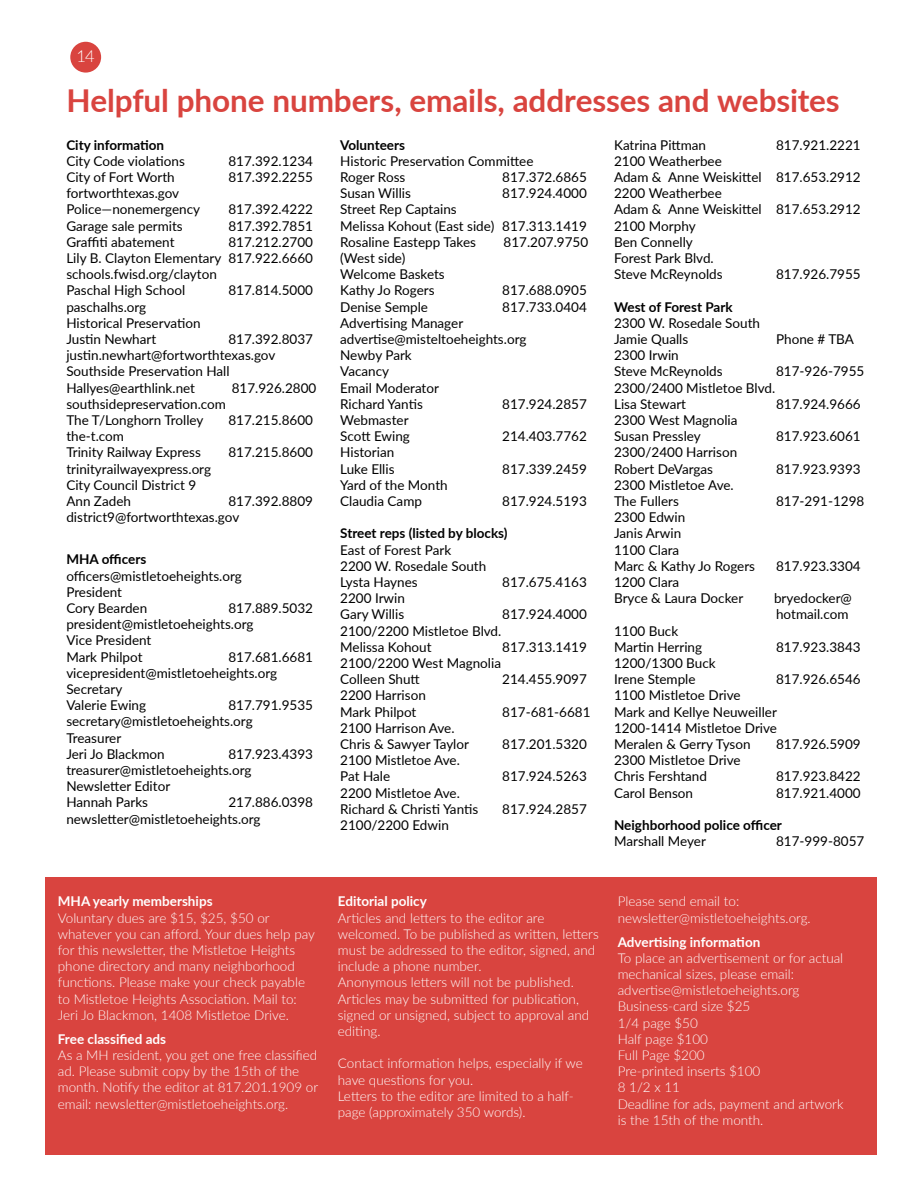
<style>
.page{position:relative;width:918px;height:1188px;background:#fff}
.page>*{position:absolute;margin:0;border:0;box-sizing:border-box;transform-origin:0 0}
.t1{font:700 31.5px "Lato";letter-spacing:-.005em;color:#d9443f}
.t2{font:300 16.5px "Lato";color:#fff}
.t3{font:13.5px/16.2px "Lato";color:#000}
.t4{font:300 13.5px/16.2px "Lato";color:#fff}
.t5{font:700 13.5px "Lato";color:#000}
.t6{font:700 13.5px "Lato";color:#fff}
</style>
<div class="page">
<div style="left:70px;top:42px;width:31px;height:31px;background:#d9443f;border-radius:50%"></div>
<div style="left:45px;top:878px;width:832px;height:277px;background:#d9443f"></div>
<p class="t2" style="left:77px;top:45px;width:20px">14</p>
<h1 class="t1" style="left:66px;top:77px;width:775px">Helpful phone numbers, emails, addresses and websites</h1>
<p class="t5" style="left:66px;top:135px;width:99px">City information</p>
<p class="t3" style="left:66px;top:152px;width:120px">City Code violations</p>
<p class="t3" style="left:228px;top:152px;width:86px">817.392.1234</p>
<p class="t3" style="left:66px;top:168px;width:110px">City of Fort Worth</p>
<p class="t3" style="left:228px;top:168px;width:86px">817.392.2255</p>
<p class="t3" style="left:66px;top:185px;width:135px">fortworthtexas.gov<br>Police—nonemergency</p>
<p class="t5" style="left:340px;top:135px;width:66px">Volunteers</p>
<p class="t3" style="left:340px;top:152px;width:195px">Historic Preservation Committee<br>Roger Ross</p>
<p class="t3" style="left:614px;top:136px;width:94px">Katrina Pittman</p>
<p class="t3" style="left:776px;top:136px;width:86px">817.921.2221</p>
<p class="t3" style="left:614px;top:152px;width:248px">2100 Weatherbee<br>Adam &amp; Anne Weiskittel 817.653.2912<br>2200 Weatherbee<br>Adam &amp; Anne Weiskittel 817.653.2912<br>2100 Morphy<br>Ben Connelly<br>Forest Park Blvd.<br>Steve McReynolds</p>
<p class="t3" style="left:502px;top:168px;width:86px">817.372.6865</p>
<p class="t3" style="left:340px;top:185px;width:72px">Susan Willis</p>
<p class="t3" style="left:502px;top:185px;width:86px">817.924.4000</p>
<p class="t3" style="left:340px;top:201px;width:248px">Street Rep Captains<br>Melissa Kohout (East side) 817.313.1419<br>Rosaline Eastepp Takes</p>
<p class="t3" style="left:228px;top:201px;width:86px">817.392.4222</p>
<p class="t3" style="left:66px;top:217px;width:118px">Garage sale permits</p>
<p class="t3" style="left:228px;top:217px;width:86px">817.392.7851</p>
<p class="t3" style="left:66px;top:233px;width:110px">Graffiti abatement</p>
<p class="t3" style="left:66px;top:233px;width:248px;text-indent:162px">817.212.2700<br>Lily B. Clayton Elementary 817.922.6660 schools.fwisd.org/clayton<br>Paschal High School</p>
<p class="t3" style="left:504px;top:233px;width:86px">817.207.9750</p>
<p class="t3" style="left:340px;top:249px;width:106px">(West side)<br>Welcome Baskets<br>Kathy Jo Rogers</p>
<p class="t3" style="left:776px;top:266px;width:86px">817.926.7955</p>
<p class="t3" style="left:228px;top:282px;width:86px">817.814.5000</p>
<p class="t3" style="left:502px;top:282px;width:86px">817.688.0905</p>
<p class="t3" style="left:66px;top:298px;width:136px">paschalhs.org<br>Historical Preservation<br>Justin Newhart</p>
<p class="t3" style="left:66px;top:330px;width:248px;text-indent:162px">817.392.8037 justin.newhart@fortworthtexas.gov<br>Southside Preservation Hall<br>Hallyes@earthlink.net</p>
<p class="t3" style="left:232px;top:379px;width:86px">817.926.2800</p>
<p class="t3" style="left:66px;top:395px;width:161px">southsidepreservation.com<br>The T/Longhorn Trolley</p>
<p class="t3" style="left:228px;top:411px;width:86px">817.215.8600</p>
<p class="t3" style="left:66px;top:428px;width:136px">the-t.com<br>Trinity Railway Express</p>
<p class="t3" style="left:228px;top:444px;width:86px">817.215.8600</p>
<p class="t3" style="left:66px;top:460px;width:146px">trinityrailwayexpress.org<br>City Council District 9<br>Ann Zadeh</p>
<p class="t3" style="left:66px;top:492px;width:248px;text-indent:162px">817.392.8809 district9@fortworthtexas.gov</p>
<p class="t5" style="left:66px;top:550px;width:81px">MHA officers</p>
<p class="t3" style="left:66px;top:567px;width:177px">officers@mistletoeheights.org<br>President<br>Cory Bearden</p>
<p class="t3" style="left:66px;top:599px;width:248px;text-indent:162px">817.889.5032 president@mistletoeheights.org<br>Vice President<br>Mark Philpot</p>
<p class="t3" style="left:66px;top:648px;width:248px;text-indent:162px">817.681.6681 vicepresident@mistletoeheights.org<br>Secretary<br>Valerie Ewing</p>
<p class="t3" style="left:66px;top:697px;width:248px;text-indent:162px">817.791.9535 secretary@mistletoeheights.org<br>Treasurer<br>Jeri Jo Blackmon</p>
<p class="t3" style="left:66px;top:745px;width:248px;text-indent:162px">817.923.4393 treasurer@mistletoeheights.org<br>Newsletter Editor<br>Hannah Parks</p>
<p class="t3" style="left:66px;top:794px;width:248px;text-indent:162px">217.886.0398 newsletter@mistletoeheights.org</p>
<p class="t6" style="left:58px;top:892px;width:156px">MHA yearly memberships</p>
<p class="t4" style="left:58px;top:909px;width:259px">Voluntary dues are $15, $25, $50 or whatever you can afford. Your dues help pay for this newsletter, the Mistletoe Heights phone directory and many neighborhood functions. Please make your check payable to Mistletoe Heights Association. Mail to:<br>Jeri Jo Blackmon, 1408 Mistletoe Drive.</p>
<p class="t6" style="left:58px;top:1029px;width:110px">Free classified ads</p>
<p class="t4" style="left:58px;top:1047px;width:262px">As a MH resident, you get one free classified ad. Please submit copy by the 15th of the month. Notify the editor at 817.201.1909 or email: newsletter@mistletoeheights.org.</p>
<p class="t3" style="left:340px;top:298px;width:89px">Denise Semple</p>
<p class="t3" style="left:502px;top:298px;width:86px">817.733.0404</p>
<p class="t3" style="left:340px;top:314px;width:188px">Advertising Manager advertise@misteltoeheights.org<br>Newby Park<br>Vacancy<br>Email Moderator<br>Richard Yantis</p>
<p class="t3" style="left:502px;top:395px;width:86px">817.924.2857</p>
<p class="t5" style="left:614px;top:297px;width:120px">West of Forest Park</p>
<p class="t3" style="left:614px;top:314px;width:148px">2300 W. Rosedale South<br>Jamie Qualls</p>
<p class="t3" style="left:614px;top:347px;width:110px">2300 Irwin<br>Steve McReynolds</p>
<p class="t3" style="left:776px;top:330px;width:79px">Phone # TBA</p>
<p class="t3" style="left:776px;top:363px;width:90px">817-926-7955</p>
<p class="t3" style="left:614px;top:379px;width:163px">2300/2400 Mistletoe Blvd.<br>Lisa Stewart</p>
<p class="t3" style="left:776px;top:395px;width:86px">817.924.9666</p>
<p class="t3" style="left:340px;top:411px;width:71px">Webmaster<br>Scott Ewing</p>
<p class="t3" style="left:502px;top:428px;width:86px">214.403.7762</p>
<p class="t3" style="left:614px;top:411px;width:125px">2300 West Magnolia<br>Susan Pressley</p>
<p class="t3" style="left:776px;top:428px;width:86px">817.923.6061</p>
<p class="t3" style="left:340px;top:444px;width:56px">Historian<br>Luke Ellis</p>
<p class="t3" style="left:502px;top:460px;width:86px">817.339.2459</p>
<p class="t3" style="left:614px;top:444px;width:125px">2300/2400 Harrison<br>Robert DeVargas</p>
<p class="t3" style="left:776px;top:460px;width:86px">817.923.9393</p>
<p class="t3" style="left:340px;top:476px;width:109px">Yard of the Month<br>Claudia Camp</p>
<p class="t3" style="left:502px;top:492px;width:86px">817.924.5193</p>
<p class="t5" style="left:340px;top:524px;width:169px">Street reps (listed by blocks)</p>
<p class="t3" style="left:340px;top:541px;width:148px">East of Forest Park<br>2200 W. Rosedale South<br>Lysta Haynes</p>
<p class="t3" style="left:502px;top:573px;width:86px">817.675.4163</p>
<p class="t3" style="left:340px;top:590px;width:66px">2200 Irwin<br>Gary Willis</p>
<p class="t3" style="left:502px;top:606px;width:86px">817.924.4000</p>
<p class="t3" style="left:614px;top:476px;width:121px">2300 Mistletoe Ave.<br>The Fullers</p>
<p class="t3" style="left:614px;top:509px;width:143px">2300 Edwin<br>Janis Arwin<br>1100 Clara<br>Marc &amp; Kathy Jo Rogers</p>
<p class="t3" style="left:614px;top:573px;width:131px">1200 Clara<br>Bryce &amp; Laura Docker</p>
<p class="t3" style="left:776px;top:492px;width:90px">817-291-1298</p>
<p class="t3" style="left:776px;top:557px;width:86px">817.923.3304</p>
<p class="t3" style="left:774px;top:590px;width:79px">bryedocker@ hotmail.com</p>
<p class="t3" style="left:340px;top:622px;width:163px">2100/2200 Mistletoe Blvd.<br>Melissa Kohout</p>
<p class="t3" style="left:502px;top:638px;width:86px">817.313.1419</p>
<p class="t3" style="left:614px;top:622px;width:90px">1100 Buck<br>Martin Herring</p>
<p class="t3" style="left:776px;top:638px;width:86px">817.923.3843</p>
<p class="t3" style="left:340px;top:654px;width:162px">2100/2200 West Magnolia<br>Colleen Shutt</p>
<p class="t3" style="left:502px;top:671px;width:86px">214.455.9097</p>
<p class="t3" style="left:340px;top:687px;width:87px">2200 Harrison<br>Mark Philpot</p>
<p class="t3" style="left:340px;top:719px;width:130px">2100 Harrison Ave.<br>Chris &amp; Sawyer Taylor</p>
<p class="t3" style="left:502px;top:703px;width:90px">817-681-6681</p>
<p class="t3" style="left:502px;top:735px;width:86px">817.201.5320</p>
<p class="t3" style="left:614px;top:654px;width:103px">1200/1300 Buck<br>Irene Stemple</p>
<p class="t3" style="left:776px;top:671px;width:86px">817.926.6546</p>
<p class="t3" style="left:614px;top:687px;width:164px">1100 Mistletoe Drive<br>Mark and Kellye Neuweiller<br>1200-1414 Mistletoe Drive<br>Meralen &amp; Gerry Tyson</p>
<p class="t3" style="left:776px;top:735px;width:86px">817.926.5909</p>
<p class="t3" style="left:340px;top:752px;width:121px">2100 Mistletoe Ave.<br>Pat Hale</p>
<p class="t3" style="left:502px;top:768px;width:86px">817.924.5263</p>
<p class="t3" style="left:614px;top:752px;width:128px">2300 Mistletoe Drive<br>Chris Fershtand</p>
<p class="t3" style="left:776px;top:768px;width:86px">817.923.8422</p>
<p class="t3" style="left:340px;top:784px;width:140px">2200 Mistletoe Ave.<br>Richard &amp; Christi Yantis</p>
<p class="t3" style="left:340px;top:816px;width:110px">2100/2200 Edwin</p>
<p class="t3" style="left:502px;top:800px;width:86px">817.924.2857</p>
<p class="t3" style="left:614px;top:784px;width:80px">Carol Benson</p>
<p class="t3" style="left:776px;top:784px;width:86px">817.921.4000</p>
<p class="t5" style="left:614px;top:815px;width:169px">Neighborhood police officer</p>
<p class="t3" style="left:614px;top:833px;width:93px">Marshall Meyer</p>
<p class="t3" style="left:776px;top:833px;width:90px">817-999-8057</p>
<p class="t6" style="left:338px;top:892px;width:91px">Editorial policy</p>
<p class="t4" style="left:338px;top:909px;width:262px">Articles and letters to the editor are welcomed. To be published as written, letters must be addressed to the editor, signed, and include a phone number.<br>Anonymous letters will not be published.<br>Articles may be submitted for publication, signed or unsigned, subject to approval and editing.</p>
<p class="t4" style="left:338px;top:1055px;width:246px">Contact information helps, especially if we have questions for you.<br>Letters to the editor are limited to a half&shy;page (approximately 350 words).</p>
<p class="t4" style="left:618px;top:893px;width:195px">Please send email to: newsletter@mistletoeheights.org.</p>
<p class="t6" style="left:618px;top:932px;width:144px">Advertising information</p>
<p class="t4" style="left:618px;top:949px;width:227px">To place an advertisement or for actual mechanical sizes, please email: advertise@mistletoeheights.org<br>Business-card size $25<br>1/4 page $50<br>Half page $100<br>Full Page $200<br>Pre-printed inserts $100<br>8 1/2 x 11<br>Deadline for ads, payment and artwork is the 15th of the month.</p>
</div>
